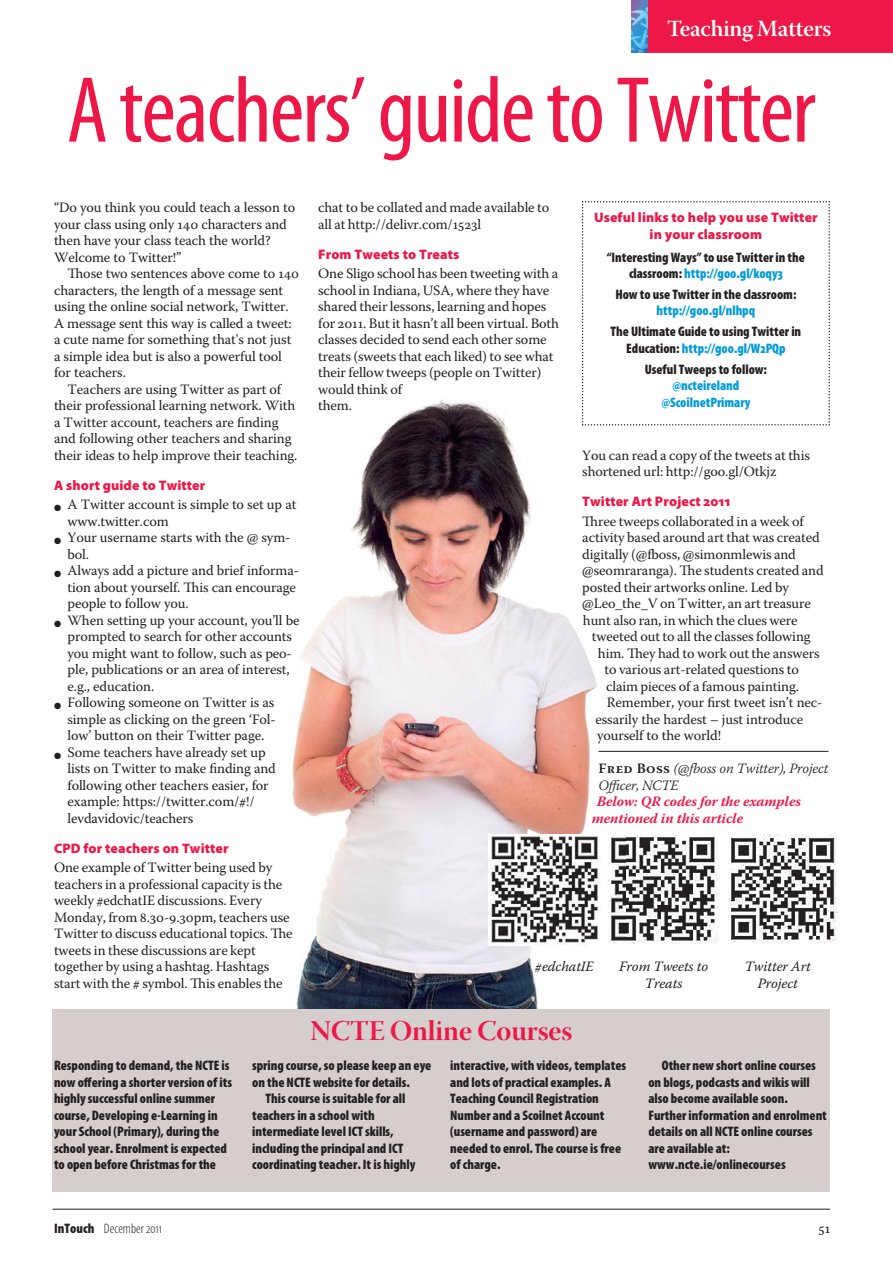
<style>
.page{position:relative;width:893px;height:1263px;background:#fff}
.page>*{position:absolute;margin:0;border:0;box-sizing:border-box;transform-origin:0 0}
.t1{font:condensed 94.65px "Myriad Pro";letter-spacing:-.02em;color:#ed1847}
.t2{font:28.5px "Warnock Pro Bold Disp";color:#ed1847}
.t3{font:23.1px "Warnock Pro Semibold Subh";letter-spacing:-.01em;color:#fff}
.t4{font:14.25px/16.5px "Warnock Pro";letter-spacing:-.01em;color:#231f20}
.t5{font:italic 700 14.25px/16.5px "Warnock Pro";letter-spacing:-.005em;color:#ed1847}
.t6{font:italic 300 14.25px/16.5px "Warnock Pro";letter-spacing:-.005em;color:#231f20}
.t7{font:italic 14.25px/16.5px "Warnock Pro";letter-spacing:-.005em;color:#231f20;text-align:center}
.t8{font:900 condensed 13.8px/16.5px "Myriad Pro";color:#231f20}
.t9{font:900 13.8px/16.5px "Myriad Pro";letter-spacing:.005em;color:#ed1847;text-align:center}
.t10{font:900 condensed 13.8px/16.5px "Myriad Pro";color:#009ad9;text-align:center}
.t11{font:300 condensed 13.8px "Myriad Pro";letter-spacing:.005em;color:#231f20}
.s1{color:#009ad9}
.s2{font-weight:600;font-style:normal}
.s3{font-weight:900}
</style>
<div class="page">
<img style="left:292px;top:400px;width:334px;height:609px">
<div style="left:53px;top:1010px;width:777px;height:182px;background:#d6cdcd"></div>
<hr style="left:598px;top:751px;width:230px;height:1px;background:#231f20">
<hr style="left:52px;top:1209px;width:778px;height:1px;background:#231f20">
<img style="left:631px;top:0;width:17px;height:52px">
<div style="left:648px;top:0;width:245px;height:52px;background:#ed1847"></div>
<svg style="left:582px;top:201px;width:248px;height:225px"></svg>
<img style="left:489px;top:834px;width:111px;height:111px">
<img style="left:608px;top:834px;width:110px;height:111px">
<img style="left:728px;top:834px;width:110px;height:109px">
<h3 class="t3" style="left:667px;top:15px;width:166px">Teaching Matters</h3>
<h1 class="t1" style="left:67px;top:74px;width:750px">A teachers’ guide to Twitter</h1>
<p class="t4" style="left:54px;top:201px;width:243px">“Do you think you could teach a lesson to your class using only 140 characters and then have your class teach the world?<br>Welcome to Twitter!”</p>
<p class="t4" style="left:54px;top:267px;width:247px;text-indent:14px">Those two sentences above come to 140 characters, the length of a message sent using the online social network, Twitter.<br>A message sent this way is called a tweet: a cute name for something that's not just a simple idea but is also a powerful tool for teachers.</p>
<p class="t4" style="left:54px;top:382px;width:245px;text-indent:14px">Teachers are using Twitter as part of their professional learning network. With a Twitter account, teachers are finding and following other teachers and sharing their ideas to help improve their teaching.</p>
<p class="t9" style="left:54px;top:478px;width:153px">A short guide to Twitter</p>
<p class="t4" style="left:67px;top:498px;width:230px;text-indent:-14px">● A Twitter account is simple to set up at www.twitter.com</p>
<p class="t4" style="left:67px;top:531px;width:224px;text-indent:-14px">● Your username starts with the @ sym&shy;bol.</p>
<p class="t4" style="left:67px;top:564px;width:233px;text-indent:-14px">● Always add a picture and brief informa&shy;tion about yourself. This can encourage people to follow you.</p>
<p class="t4" style="left:67px;top:613px;width:234px;text-indent:-14px">● When setting up your account, you’ll be prompted to search for other accounts you might want to follow, such as peo&shy;ple, publications or an area of interest, e.g., education.</p>
<p class="t4" style="left:67px;top:696px;width:210px;text-align:justify;text-indent:-14px">● Following someone on Twitter is as simple as clicking on the green ‘Fol&shy;low’ button on their Twitter page.</p>
<p class="t4" style="left:67px;top:745px;width:210px;text-indent:-14px">● Some teachers have already set up lists on Twitter to make finding and following other teachers easier, for example: https://twitter.com/#!/ levdavidovic/teachers</p>
<p class="t9" style="left:54px;top:841px;width:176px">CPD for teachers on Twitter</p>
<p class="t4" style="left:54px;top:861px;width:240px">One example of Twitter being used by teachers in a professional capacity is the weekly #edchatIE discussions. Every Monday, from 8.30-9.30pm, teachers use Twitter to discuss educational topics. The tweets in these discussions are kept together by using a hashtag. Hashtags start with the # symbol. This enables the</p>
<p class="t4" style="left:318px;top:201px;width:233px">chat to be collated and made available to all at http://delivr.com/1523l</p>
<p class="t9" style="left:318px;top:247px;width:143px">From Tweets to Treats</p>
<p class="t4" style="left:318px;top:267px;width:242px">One Sligo school has been tweeting with a school in Indiana, USA, where they have shared their lessons, learning and hopes for 2011. But it hasn’t all been virtual. Both classes decided to send each other some treats (sweets that each liked) to see what their fellow tweeps (people on Twitter) would think of<br>them.</p>
<p class="t9" style="left:594px;top:210px;width:225px">Useful links to help you use Twitter in your classroom</p>
<p class="t8" style="left:607px;top:250px;width:200px;text-align:center">“Interesting Ways” to use Twitter in the classroom: <span class="s1">http://goo.gl/koqy3</span></p>
<p class="t8" style="left:615px;top:287px;width:183px">How to use Twitter in the classroom:</p>
<p class="t10" style="left:657px;top:303px;width:100px">http://goo.gl/nlhpq</p>
<p class="t8" style="left:610px;top:324px;width:192px;text-align:center">The Ultimate Guide to using Twitter in<br>Education: <span class="s1">http://goo.gl/W2PQp</span></p>
<p class="t8" style="left:645px;top:362px;width:124px">Useful Tweeps to follow:</p>
<p class="t10" style="left:661px;top:378px;width:90px">@ncteireland @ScoilnetPrimary</p>
<p class="t4" style="left:582px;top:448px;width:229px">You can read a copy of the tweets at this shortened url: http://goo.gl/Otkjz</p>
<p class="t9" style="left:582px;top:495px;width:150px">Twitter Art Project 2011</p>
<p class="t4" style="left:582px;top:514px;width:243px">Three tweeps collaborated in a week of activity based around art that was created digitally (@fboss, @simonmlewis and @seomraranga). The students created and posted their artworks online. Led by @Leo_the_V on Twitter, an art treasure hunt also ran, in which the clues were</p>
<p class="t4" style="left:592px;top:630px;width:220px">tweeted out to all the classes following</p>
<p class="t4" style="left:598px;top:646px;width:223px">him. They had to work out the answers</p>
<p class="t4" style="left:604px;top:663px;width:196px">to various art-related questions to</p>
<p class="t4" style="left:606px;top:679px;width:194px">claim pieces of a famous painting.</p>
<p class="t4" style="left:607px;top:696px;width:217px">Remember, your first tweet isn’t nec-</p>
<p class="t4" style="left:595px;top:712px;width:209px">essarily the hardest – just introduce</p>
<p class="t4" style="left:597px;top:729px;width:125px">yourself to the world!</p>
<p class="t6" style="left:598px;top:760px;width:231px"><span class="s2">Fred Boss</span> (@fboss on Twitter), Project<br>Officer, NCTE</p>
<p class="t5" style="left:592px;top:793px;width:210px;text-indent:5px">Below: QR codes for the examples mentioned in this article</p>
<p class="t7" style="left:535px;top:958px;width:60px">#edchatIE</p>
<p class="t7" style="left:619px;top:958px;width:91px">From Tweets to<br>Treats</p>
<p class="t7" style="left:745px;top:958px;width:67px">Twitter Art<br>Project</p>
<h2 class="t2" style="left:310px;top:1014px;width:264px">NCTE Online Courses</h2>
<p class="t8" style="left:54px;top:1059px;width:180px">Responding to demand, the NCTE is now offering a shorter version of its highly successful online summer course, Developing e-Learning in your School (Primary), during the school year. Enrolment is expected to open before Christmas for the</p>
<p class="t8" style="left:252px;top:1059px;width:181px">spring course, so please keep an eye</p>
<p class="t8" style="left:252px;top:1075px;width:159px">on the NCTE website for details.</p>
<p class="t8" style="left:266px;top:1092px;width:141px">This course is suitable for all</p>
<p class="t8" style="left:252px;top:1108px;width:124px">teachers in a school with</p>
<p class="t8" style="left:252px;top:1125px;width:143px">intermediate level ICT skills,</p>
<p class="t8" style="left:252px;top:1141px;width:153px">including the principal and ICT</p>
<p class="t8" style="left:252px;top:1158px;width:165px">coordinating teacher. It is highly</p>
<p class="t8" style="left:450px;top:1059px;width:177px">interactive, with videos, templates and lots of practical examples. A<br>Teaching Council Registration<br>Number and a Scoilnet Account (username and password) are needed to enrol. The course is free of charge.</p>
<p class="t8" style="left:648px;top:1059px;width:180px;text-indent:14px">Other new short online courses on blogs, podcasts and wikis will also become available soon.<br>Further information and enrolment details on all NCTE online courses are available at: www.ncte.ie/onlinecourses</p>
<p class="t11" style="left:54px;top:1220px;width:109px"><span class="s3">InTouch</span> December 2011</p>
<p class="t4" style="left:819px;top:1221px;width:13px">51</p>
</div>
